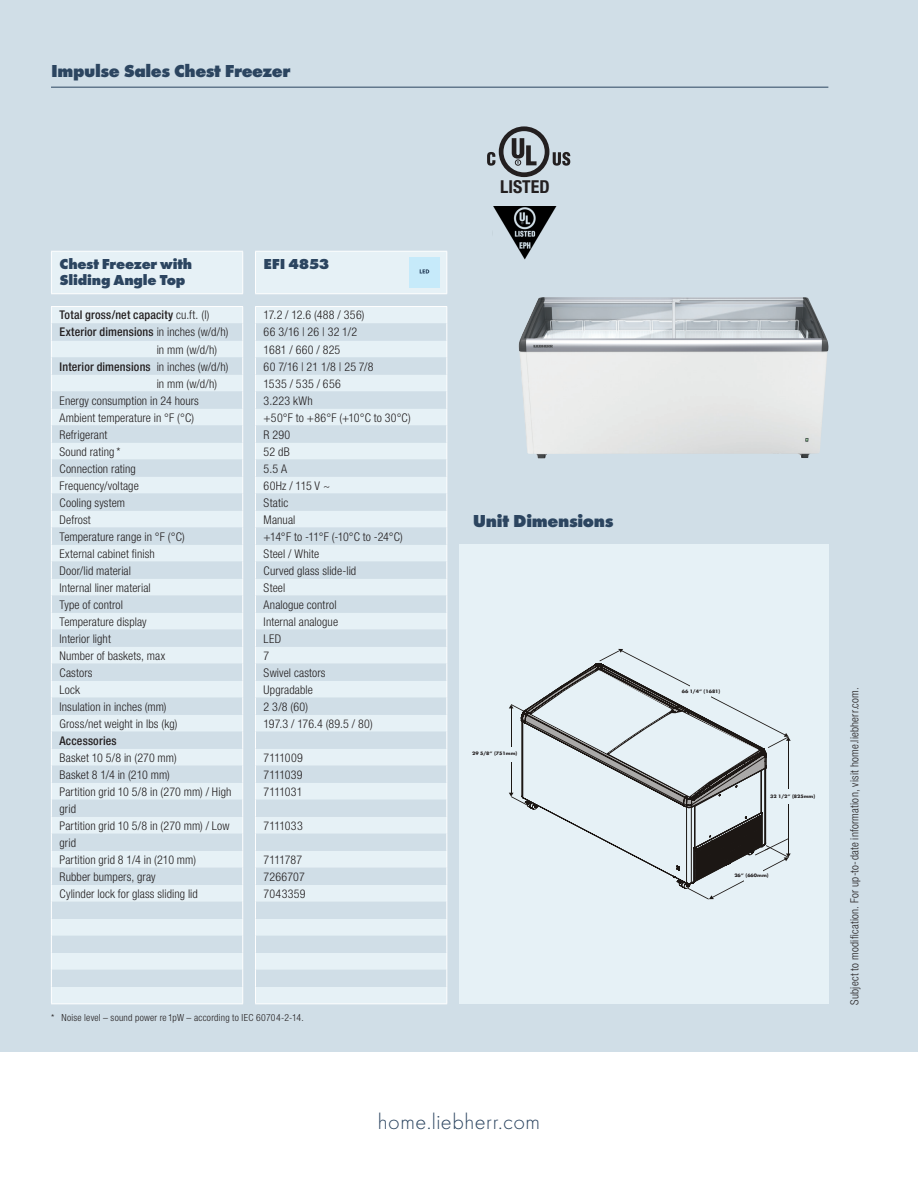
<style>
.page{position:relative;width:918px;height:1188px;background:#fff}
.page>*{position:absolute;margin:0;border:0;box-sizing:border-box;transform-origin:0 0}
.t1{font:300 22.5px "Futura";letter-spacing:.02em;color:#2c4560}
.ps_einstieg{font:700 expanded 18px "Futura";letter-spacing:-.02em;color:#2c4560}
.t2{font:700 condensed 17.85px "Helvetica Neue";color:#231f20}
.ps_attribute_pi_eins{font:700 expanded 15px/16.2px "Futura";letter-spacing:-.015em;color:#2c4560}
.ps_attribute_pi{font:300 condensed 12px/17px "Helvetica Neue LTW1 G";letter-spacing:.01em;color:#231f20}
.ps_attribute_pi-2{font:500 condensed 12px "Helvetica Neue LTW1 G";letter-spacing:.015em;color:#231f20}
.ps_attribute_pi-3{font:300 condensed 12px "Helvetica Neue LTW1 G";letter-spacing:-.015em;color:#231f20}
.ps_attribute_pi-4{font:300 condensed 12px "Helvetica Neue LTW1 G";letter-spacing:-.025em;color:#231f20}
.ps_attribute_pi_zube{font:500 condensed 12px "Helvetica Neue LTW1 G";letter-spacing:.015em;color:#231f20}
.ps_attribute_pi-5{font:300 condensed 12px "Helvetica Neue LTW1 G";letter-spacing:-.02em;color:#231f20}
.gew_ps_Klimaklassen{font:300 condensed 11.25px "Helvetica Neue LTW1 G";letter-spacing:.02em;color:#231f20}
.gew_ps_Klimaklassen-2{font:300 condensed 9.75px "Helvetica Neue LTW1 G";letter-spacing:.025em;color:#231f20}
.t3{font:700 5.1px "Futura";color:#231f20;scale:1.08 1}
.s1{font-weight:300}
</style>
<div class="page">
<div style="left:0;top:0;width:918px;height:1052px;background:#d0dee7"></div>
<div style="left:52px;top:252px;width:190px;height:751px;background:#e6f1f6"></div>
<div style="left:51px;top:294px;width:192px;height:13px;background:#d0dee7"></div>
<svg style="left:52px;top:324px;width:190px;height:663px"></svg>
<hr style="left:51px;top:1003px;width:192px;height:1px;background:#fff">
<svg style="left:51px;top:307px;width:1px;height:696px"></svg>
<svg style="left:242px;top:307px;width:1px;height:696px"></svg>
<hr style="left:51px;top:251px;width:192px;height:1px;background:#fff">
<hr style="left:51px;top:252px;width:1px;height:41px;background:#fff">
<hr style="left:242px;top:252px;width:1px;height:41px;background:#fff">
<hr style="left:51px;top:293px;width:192px;height:1px;background:#fff">
<hr style="left:51px;top:306px;width:192px;height:1px;background:#fff">
<div style="left:256px;top:252px;width:190px;height:751px;background:#e6f1f6"></div>
<div style="left:255px;top:294px;width:192px;height:13px;background:#d0dee7"></div>
<svg style="left:256px;top:324px;width:190px;height:663px"></svg>
<hr style="left:255px;top:1003px;width:192px;height:1px;background:#fff">
<svg style="left:255px;top:307px;width:1px;height:696px"></svg>
<svg style="left:446px;top:307px;width:1px;height:696px"></svg>
<hr style="left:255px;top:251px;width:192px;height:1px;background:#fff">
<hr style="left:255px;top:252px;width:1px;height:41px;background:#fff">
<hr style="left:446px;top:252px;width:1px;height:41px;background:#fff">
<hr style="left:255px;top:293px;width:192px;height:1px;background:#fff">
<hr style="left:255px;top:306px;width:192px;height:1px;background:#fff">
<hr style="left:51px;top:87px;width:777px;height:1px;background:#2c4560">
<div style="left:459px;top:544px;width:369px;height:460px;background:#e6f1f6"></div>
<div style="left:409px;top:257px;width:31px;height:31px;background:#c6eafa"></div>
<svg style="left:420px;top:269px;width:9px;height:5px"></svg>
<img style="left:519px;top:297px;width:309px;height:161px">
<img style="left:493px;top:206px;width:64px;height:54px">
<svg style="left:487px;top:126px;width:83px;height:51px"></svg>
<svg style="left:509px;top:649px;width:282px;height:251px"></svg>
<div style="left:502px;top:747px;width:17px;height:14px;background:#e6f1f6"></div>
<div style="left:690px;top:683px;width:20px;height:16px;background:#e6f1f6"></div>
<div style="left:783px;top:789px;width:18px;height:15px;background:#e6f1f6"></div>
<div style="left:744px;top:869px;width:18px;height:16px;background:#e6f1f6"></div>
<p class="ps_einstieg" style="left:51px;top:60px;width:241px">Impulse Sales Chest Freezer</p>
<p class="ps_attribute_pi_eins" style="left:60px;top:255px;width:134px">Chest Freezer with<br>Sliding Angle Top</p>
<p class="ps_attribute_pi_eins" style="left:264px;top:255px;width:67px">EFI 4853</p>
<p class="ps_attribute_pi-2" style="left:60px;top:308px;width:152px">Total gross/net capacity <span class="s1">cu.ft. (l)</span></p>
<p class="ps_attribute_pi-2" style="left:60px;top:325px;width:171px">Exterior dimensions <span class="s1">in inches (w/d/h)</span></p>
<p class="ps_attribute_pi" style="left:157px;top:341px;width:62px">in mm (w/d/h)</p>
<p class="ps_attribute_pi-2" style="left:60px;top:359px;width:171px">Interior dimensions <span class="s1">in inches (w/d/h)</span></p>
<p class="ps_attribute_pi" style="left:157px;top:375px;width:62px">in mm (w/d/h)</p>
<p class="ps_attribute_pi" style="left:60px;top:392px;width:141px">Energy consumption in 24 hours</p>
<p class="ps_attribute_pi" style="left:60px;top:409px;width:136px">Ambient temperature in °F (°C)</p>
<p class="ps_attribute_pi" style="left:60px;top:426px;width:49px">Refrigerant</p>
<p class="ps_attribute_pi" style="left:60px;top:443px;width:62px">Sound rating *</p>
<p class="ps_attribute_pi" style="left:60px;top:460px;width:78px">Connection rating</p>
<p class="ps_attribute_pi" style="left:60px;top:477px;width:81px">Frequency/voltage</p>
<p class="ps_attribute_pi" style="left:60px;top:494px;width:67px">Cooling system</p>
<p class="ps_attribute_pi" style="left:60px;top:511px;width:33px">Defrost</p>
<p class="ps_attribute_pi" style="left:60px;top:528px;width:127px">Temperature range in °F (°C)</p>
<p class="ps_attribute_pi" style="left:60px;top:545px;width:97px">External cabinet finish</p>
<p class="ps_attribute_pi" style="left:60px;top:562px;width:73px">Door/lid material</p>
<p class="ps_attribute_pi" style="left:60px;top:579px;width:93px">Internal liner material</p>
<p class="ps_attribute_pi" style="left:60px;top:596px;width:65px">Type of control</p>
<p class="ps_attribute_pi" style="left:60px;top:613px;width:89px">Temperature display</p>
<p class="ps_attribute_pi" style="left:60px;top:630px;width:53px">Interior light</p>
<p class="ps_attribute_pi" style="left:60px;top:647px;width:107px">Number of baskets, max</p>
<p class="ps_attribute_pi" style="left:60px;top:664px;width:35px">Castors</p>
<p class="ps_attribute_pi" style="left:60px;top:681px;width:22px">Lock</p>
<p class="ps_attribute_pi" style="left:60px;top:698px;width:109px">Insulation in inches (mm)</p>
<p class="ps_attribute_pi" style="left:60px;top:715px;width:119px">Gross/net weight in lbs (kg)</p>
<p class="ps_attribute_pi_zube" style="left:60px;top:733px;width:59px">Accessories</p>
<p class="ps_attribute_pi" style="left:60px;top:749px;width:119px">Basket 10 5/8 in (270 mm)</p>
<p class="ps_attribute_pi" style="left:60px;top:766px;width:112px">Basket 8 1/4 in (210 mm)</p>
<p class="ps_attribute_pi" style="left:60px;top:783px;width:173px">Partition grid 10 5/8 in (270 mm) / High grid</p>
<p class="ps_attribute_pi" style="left:60px;top:817px;width:172px">Partition grid 10 5/8 in (270 mm) / Low grid</p>
<p class="ps_attribute_pi" style="left:60px;top:851px;width:138px">Partition grid 8 1/4 in (210 mm)</p>
<p class="ps_attribute_pi" style="left:60px;top:868px;width:98px">Rubber bumpers, gray</p>
<p class="ps_attribute_pi" style="left:60px;top:885px;width:140px">Cylinder lock for glass sliding lid</p>
<p class="ps_attribute_pi" style="left:264px;top:307px;width:103px">17.2 / 12.6 (488 / 356)</p>
<p class="ps_attribute_pi" style="left:264px;top:324px;width:95px">66 3/16 | 26 | 32 1/2</p>
<p class="ps_attribute_pi" style="left:264px;top:341px;width:78px">1681 / 660 / 825</p>
<p class="ps_attribute_pi" style="left:264px;top:358px;width:111px">60 7/16 | 21 1/8 | 25 7/8</p>
<p class="ps_attribute_pi" style="left:264px;top:375px;width:79px">1535 / 535 / 656</p>
<p class="ps_attribute_pi" style="left:264px;top:392px;width:51px">3.223 kWh</p>
<p class="ps_attribute_pi" style="left:264px;top:409px;width:149px">+50°F to +86°F (+10°C to 30°C)</p>
<p class="ps_attribute_pi" style="left:264px;top:426px;width:28px">R 290</p>
<p class="ps_attribute_pi" style="left:264px;top:443px;width:28px">52 dB</p>
<p class="ps_attribute_pi" style="left:264px;top:460px;width:25px">5.5 A</p>
<p class="ps_attribute_pi" style="left:264px;top:477px;width:68px">60Hz / 115 V ~</p>
<p class="ps_attribute_pi" style="left:264px;top:494px;width:26px">Static</p>
<p class="ps_attribute_pi" style="left:264px;top:511px;width:33px">Manual</p>
<p class="ps_attribute_pi-4" style="left:264px;top:529px;width:141px">+14°F to -11°F (-10°C to -24°C)</p>
<p class="ps_attribute_pi" style="left:264px;top:545px;width:57px">Steel / White</p>
<p class="ps_attribute_pi" style="left:264px;top:562px;width:94px">Curved glass slide-lid</p>
<p class="ps_attribute_pi" style="left:264px;top:579px;width:23px">Steel</p>
<p class="ps_attribute_pi" style="left:264px;top:596px;width:74px">Analogue control</p>
<p class="ps_attribute_pi" style="left:264px;top:613px;width:76px">Internal analogue</p>
<p class="ps_attribute_pi" style="left:264px;top:630px;width:19px">LED</p>
<p class="ps_attribute_pi" style="left:264px;top:647px;width:7px">7</p>
<p class="ps_attribute_pi" style="left:264px;top:664px;width:63px">Swivel castors</p>
<p class="ps_attribute_pi" style="left:264px;top:681px;width:51px">Upgradable</p>
<p class="ps_attribute_pi" style="left:264px;top:698px;width:46px">2 3/8 (60)</p>
<p class="ps_attribute_pi" style="left:264px;top:715px;width:111px">197.3 / 176.4 (89.5 / 80)</p>
<p class="ps_attribute_pi-3" style="left:264px;top:750px;width:41px">7111009</p>
<p class="ps_attribute_pi-3" style="left:264px;top:767px;width:41px">7111039</p>
<p class="ps_attribute_pi-3" style="left:264px;top:784px;width:40px">7111031</p>
<p class="ps_attribute_pi-3" style="left:264px;top:818px;width:41px">7111033</p>
<p class="ps_attribute_pi-5" style="left:264px;top:852px;width:40px">7111787</p>
<p class="ps_attribute_pi" style="left:264px;top:868px;width:43px">7266707</p>
<p class="ps_attribute_pi" style="left:264px;top:885px;width:43px">7043359</p>
<p class="gew_ps_Klimaklassen-2" style="left:51px;top:1012px;width:254px">* Noise level – sound power re 1pW – according to IEC 60704-2-14.</p>
<p class="t2" style="left:500px;top:176px;width:51px">LISTED</p>
<p class="ps_einstieg" style="left:473px;top:510px;width:142px">Unit Dimensions</p>
<p class="t3" style="left:472px;top:750px;width:43px">29 5/8” (751mm)</p>
<p class="t1" style="left:378px;top:1107px;width:164px">home.liebherr.com</p>
<p class="t3" style="left:682px;top:688px;width:37px">66 1/4” (1681)</p>
<p class="t3" style="left:770px;top:793px;width:43px">32 1/2” (825mm)</p>
<p class="t3" style="left:734px;top:872px;width:33px">26” (660mm)</p>
<p class="gew_ps_Klimaklassen" style="left:848px;top:1005px;width:319px;rotate:-90deg">Subject to modification. For up-to-date information, visit home.liebherr.com.</p>
</div>
